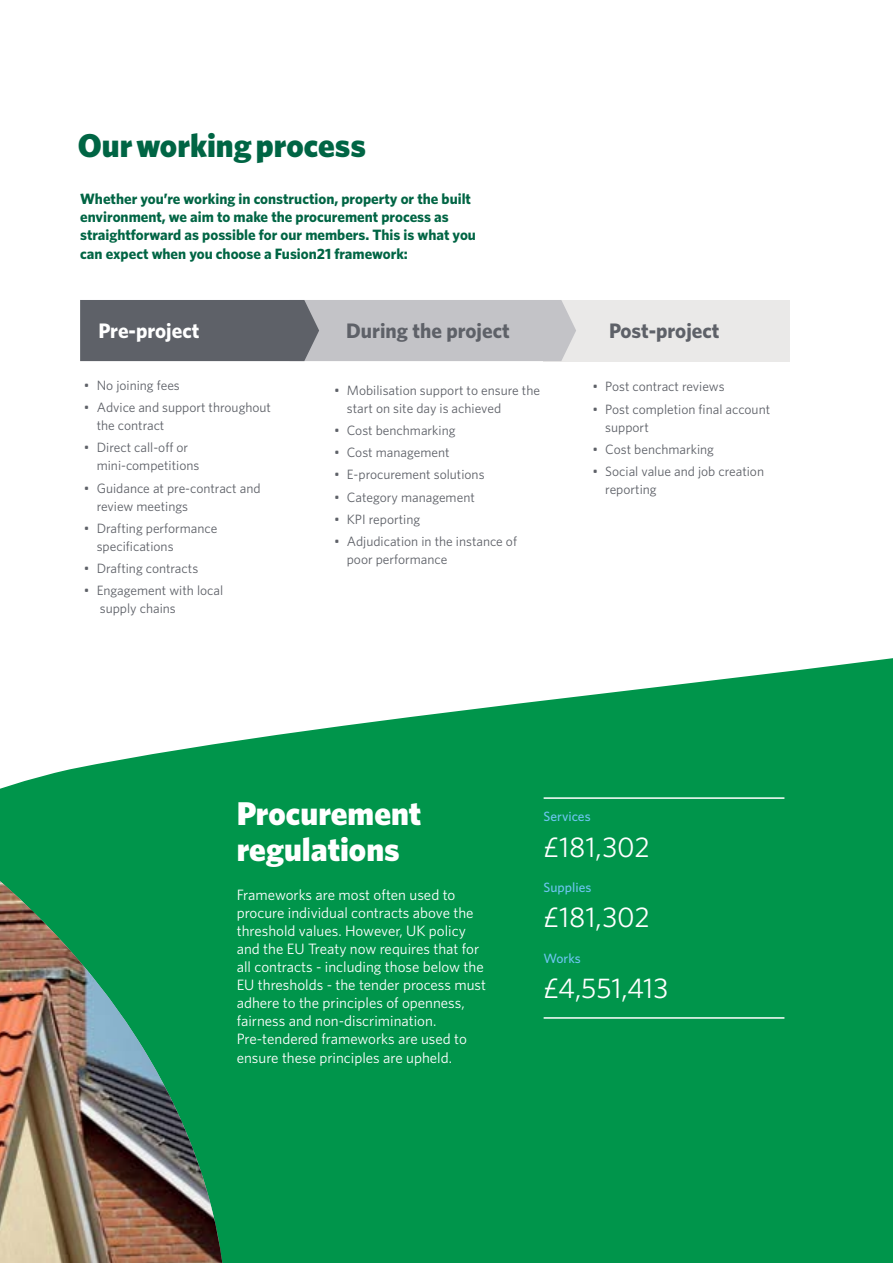
<style>
.page{position:relative;width:893px;height:1263px;background:#fff}
.page>*{position:absolute;margin:0;border:0;box-sizing:border-box;transform-origin:0 0}
.t1{font:900 33px/36px "Whitney HTF";color:#fff}
.t2{font:900 33px "Whitney HTF";color:#006544}
.t3{font:28.5px "Whitney HTF";color:#fff}
.t4{font:700 21px "Whitney HTF";color:#5e6168}
.t5{font:700 21px "Whitney HTF";color:#fff}
.t6{font:15px/18px "Whitney HTF";color:#fff}
.t7{font:700 15px/18px "Whitney HTF";color:#006544}
.t8{font:13.5px/18px "Whitney HTF";color:#5e6168}
.t9{font:500 13.5px "Whitney HTF";color:#6dc5ef}
</style>
<div class="page">
<div style="left:240px;top:658px;width:653px;height:605px;background:#00954b"></div>
<div style="left:544px;top:300px;width:246px;height:61px;background:#eae9e8"></div>
<svg style="left:80px;top:300px;width:496px;height:61px;background:#94959b"></svg>
<hr style="left:544px;top:797px;width:240px;height:2px;background:#fff">
<hr style="left:544px;top:1017px;width:240px;height:2px;background:#fff">
<svg style="left:0;top:740px;width:240px;height:523px;background:#21a262"></svg>
<img style="left:0;top:881px;width:222px;height:382px">
<h1 class="t2" style="left:78px;top:125px;width:290px">Our working process</h1>
<p class="t7" style="left:80px;top:189px;width:397px">Whether you’re working in construction, property or the built environment, we aim to make the procurement process as straightforward as possible for our members. This is what you</p>
<p class="t7" style="left:80px;top:245px;width:329px">can expect when you choose a Fusion21 framework:</p>
<h3 class="t5" style="left:98px;top:318px;width:103px">Pre-project</h3>
<h3 class="t4" style="left:346px;top:318px;width:165px">During the project</h3>
<h3 class="t4" style="left:609px;top:318px;width:112px">Post-project</h3>
<p class="t8" style="left:84px;top:376px;width:97px">• No joining fees</p>
<p class="t8" style="left:97px;top:398px;width:176px;text-indent:-13px">• Advice and support throughout the contract</p>
<p class="t8" style="left:97px;top:438px;width:104px;text-indent:-13px">• Direct call-off or mini-competitions</p>
<p class="t8" style="left:97px;top:479px;width:165px;text-indent:-13px">• Guidance at pre-contract and review meetings</p>
<p class="t8" style="left:97px;top:519px;width:122px;text-indent:-13px">• Drafting performance specifications</p>
<p class="t8" style="left:84px;top:559px;width:116px">• Drafting contracts</p>
<p class="t8" style="left:100px;top:581px;width:125px;text-indent:-16px">• Engagement with local supply chains</p>
<p class="t8" style="left:347px;top:381px;width:195px;text-indent:-13px">• Mobilisation support to ensure the start on site day is achieved</p>
<p class="t8" style="left:334px;top:421px;width:123px">• Cost benchmarking</p>
<p class="t8" style="left:334px;top:443px;width:117px">• Cost management</p>
<p class="t8" style="left:334px;top:465px;width:152px">• E-procurement solutions</p>
<p class="t8" style="left:334px;top:488px;width:142px">• Category management</p>
<p class="t8" style="left:334px;top:510px;width:88px">• KPI reporting</p>
<p class="t8" style="left:347px;top:532px;width:172px;text-indent:-13px">• Adjudication in the instance of poor performance</p>
<p class="t8" style="left:592px;top:377px;width:134px">• Post contract reviews</p>
<p class="t8" style="left:605px;top:400px;width:166px;text-indent:-13px">• Post completion final account support</p>
<p class="t8" style="left:592px;top:440px;width:123px">• Cost benchmarking</p>
<p class="t8" style="left:605px;top:462px;width:160px;text-indent:-13px">• Social value and job creation reporting</p>
<h1 class="t1" style="left:237px;top:794px;width:186px">Procurement regulations</h1>
<p class="t6" style="left:237px;top:885px;width:251px">Frameworks are most often used to procure individual contracts above the threshold values. However, UK policy and the EU Treaty now requires that for all contracts - including those below the EU thresholds - the tender process must adhere to the principles of openness, fairness and non-discrimination.<br>Pre-tendered frameworks are used to</p>
<p class="t6" style="left:237px;top:1048px;width:217px">ensure these principles are upheld.</p>
<p class="t9" style="left:544px;top:809px;width:49px">Services</p>
<h2 class="t3" style="left:544px;top:830px;width:108px">£181,302</h2>
<p class="t9" style="left:544px;top:879px;width:49px">Supplies</p>
<h2 class="t3" style="left:544px;top:900px;width:108px">£181,302</h2>
<p class="t9" style="left:544px;top:950px;width:39px">Works</p>
<h2 class="t3" style="left:544px;top:971px;width:126px">£4,551,413</h2>
</div>
